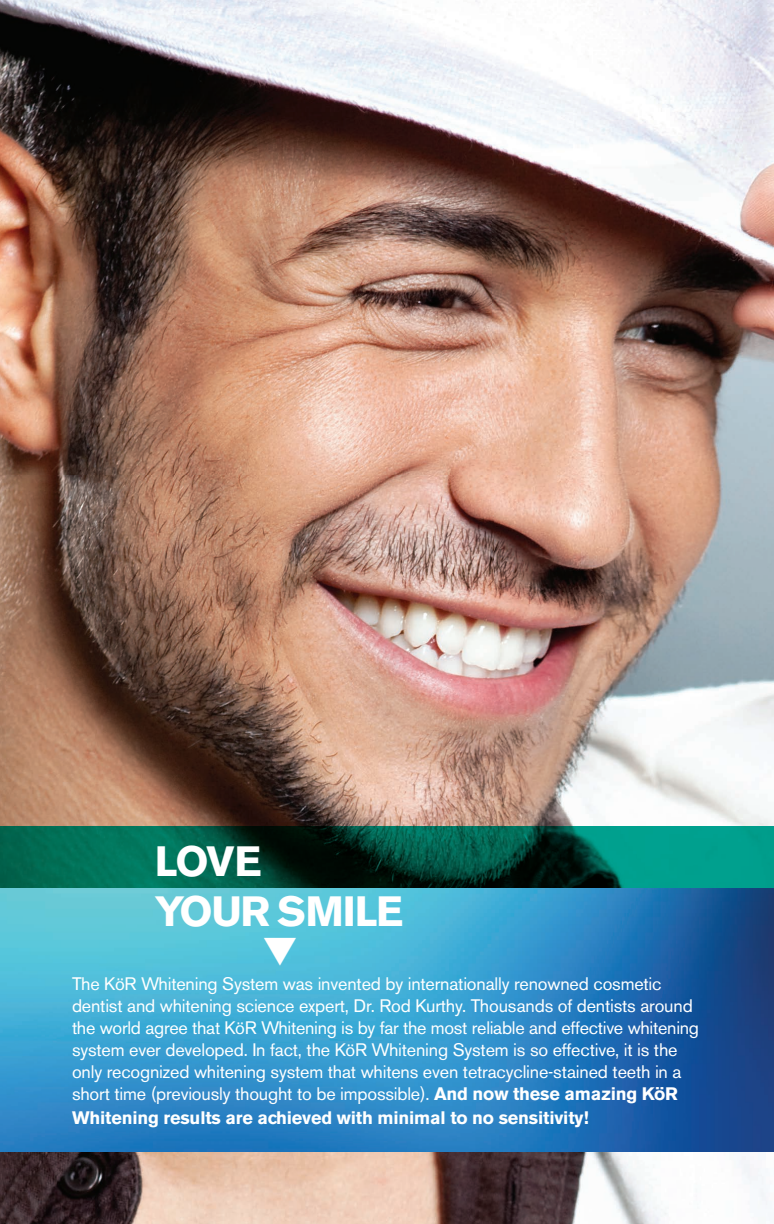
<style>
.page{position:relative;width:774px;height:1224px;background:#fff}
.page>*{position:absolute;margin:0;border:0;box-sizing:border-box;transform-origin:0 0}
.t1{font:700 42px/50px "Akzidenz Grotesk BE";letter-spacing:-.03em;color:#fff}
.t2{font:18px/22px "Akzidenz Grotesk BE";letter-spacing:-.01em;color:#fff}
.t3{font:700 18px "Akzidenz Grotesk BE";letter-spacing:-.01em;color:#fff}
.s1{font-weight:700}
</style>
<div class="page">
<img style="left:0;top:0;width:774px;height:1224px">
<svg style="left:264px;top:937px;width:32px;height:28px"></svg>
<h1 class="t1" style="left:155px;top:837px;width:250px">LOVE<br>YOUR SMILE</h1>
<p class="t2" style="left:72px;top:973px;width:629px">The KöR Whitening System was invented by internationally renowned cosmetic dentist and whitening science expert, Dr. Rod Kurthy. Thousands of dentists around the world agree that KöR Whitening is by far the most reliable and effective whitening system ever developed. In fact, the KöR Whitening System is so effective, it is the only recognized whitening system that whitens even tetracycline-stained teeth in a short time (previously thought to be impossible). <span class="s1">And now these amazing KöR</span></p>
<p class="t3" style="left:72px;top:1108px;width:518px">Whitening results are achieved with minimal to no sensitivity!</p>
</div>
